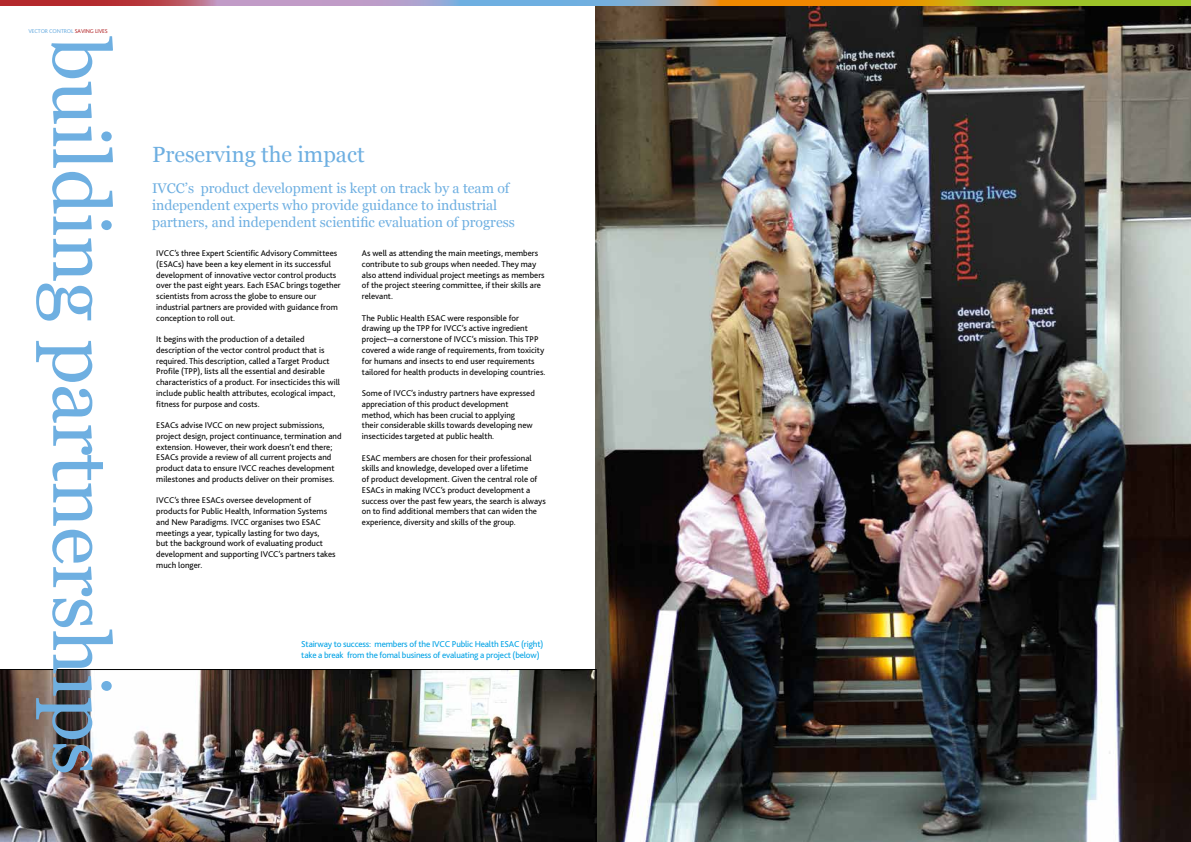
<style>
.page{position:relative;width:1191px;height:842px;background:#fff}
.page>*{position:absolute;margin:0;border:0;box-sizing:border-box;transform-origin:0 0}
.t1{font:79px "Georgia";letter-spacing:-.01em;color:#6eafe1}
.t2{font:22px "Georgia";color:#6eafe1}
.t3{font:14px/17px "Georgia";color:#6eafe1}
.t4{font:9px/11px "Bliss 2";letter-spacing:-.02em;color:#00a2e5}
.t5{font:8.8px/10.8px "Bliss 2";color:#000}
.t6{font:5.8px "Bliss 2";letter-spacing:-.02em;color:#6eafe1}
.s1{color:#b4292c}
</style>
<div class="page">
<img style="left:595px;top:6px;width:596px;height:836px">
<img style="left:0;top:669px;width:596px;height:173px">
<svg style="left:0;top:0;width:259px;height:6px"></svg>
<svg style="left:259px;top:0;width:237px;height:6px"></svg>
<svg style="left:496px;top:0;width:275px;height:6px"></svg>
<svg style="left:771px;top:0;width:254px;height:6px"></svg>
<div style="left:1025px;top:0;width:166px;height:6px;background:#9dc329"></div>
<p class="t6" style="left:28px;top:27px;width:81px">VECTOR CONTROL <span class="s1">SAVING LIVES</span></p>
<h1 class="t1" style="left:138px;top:37px;width:740px;rotate:90deg">building partnerships</h1>
<h2 class="t2" style="left:152px;top:138px;width:214px">Preserving the impact</h2>
<h3 class="t3" style="left:152px;top:179px;width:364px">IVCC’s product development is kept on track by a team of independent experts who provide guidance to industrial partners, and independent scientific evaluation of progress</h3>
<p class="t5" style="left:156px;top:248px;width:186px">IVCC’s three Expert Scientific Advisory Committees (ESACs) have been a key element in its successful development of innovative vector control products over the past eight years. Each ESAC brings together scientists from across the globe to ensure our industrial partners are provided with guidance from conception to roll out.</p>
<p class="t5" style="left:156px;top:334px;width:185px">It begins with the production of a detailed description of the vector control product that is required. This description, called a Target Product Profile (TPP), lists all the essential and desirable characteristics of a product. For insecticides this will include public health attributes, ecological impact, fitness for purpose and costs.</p>
<p class="t5" style="left:156px;top:420px;width:187px">ESACs advise IVCC on new project submissions, project design, project continuance, termination and extension. However, their work doesn’t end there; ESACs provide a review of all current projects and product data to ensure IVCC reaches development milestones and products deliver on their promises.</p>
<p class="t5" style="left:156px;top:495px;width:181px">IVCC’s three ESACs oversee development of products for Public Health, Information Systems and New Paradigms. IVCC organises two ESAC meetings a year, typically lasting for two days,<br>but the background work of evaluating product development and supporting IVCC’s partners takes much longer.</p>
<p class="t5" style="left:362px;top:248px;width:184px">As well as attending the main meetings, members contribute to sub groups when needed. They may also attend individual project meetings as members of the project steering committee, if their skills are relevant.</p>
<p class="t5" style="left:362px;top:312px;width:185px">The Public Health ESAC were responsible for drawing up the TPP for IVCC’s active ingredient project—a cornerstone of IVCC’s mission. This TPP covered a wide range of requirements, from toxicity for humans and insects to end user requirements tailored for health products in developing countries.</p>
<p class="t5" style="left:362px;top:388px;width:174px">Some of IVCC’s industry partners have expressed appreciation of this product development method, which has been crucial to applying<br>their considerable skills towards developing new insecticides targeted at public health.</p>
<p class="t5" style="left:362px;top:452px;width:185px">ESAC members are chosen for their professional skills and knowledge, developed over a lifetime<br>of product development. Given the central role of ESACs in making IVCC’s product development a success over the past few years, the search is always on to find additional members that can widen the experience, diversity and skills of the group.</p>
<p class="t4" style="left:301px;top:638px;width:243px">Stairway to success: members of the IVCC Public Health ESAC (right) take a break from the fomal business of evaluating a project (below)</p>
</div>
